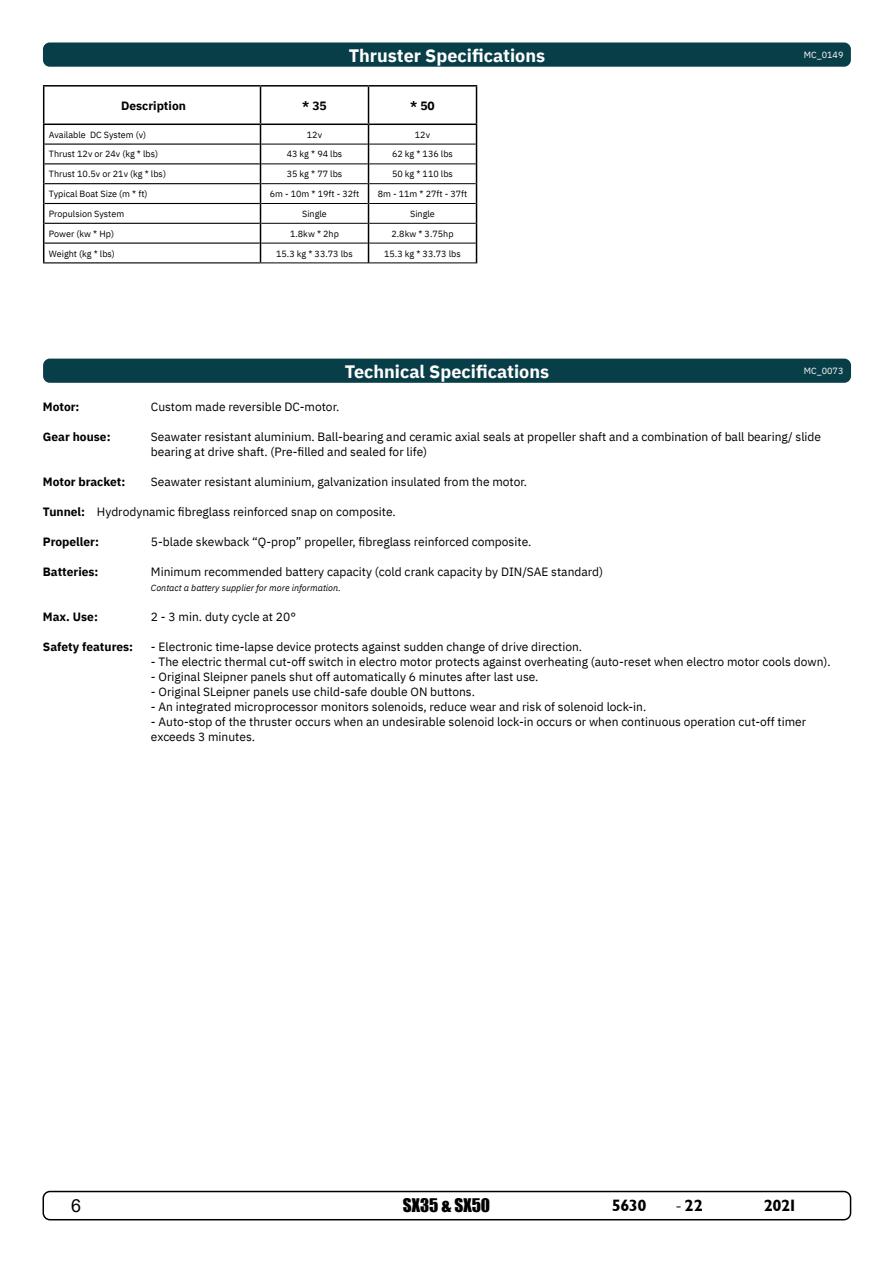
<style>
.page{position:relative;width:893px;height:1263px;background:#fff}
.page>*{position:absolute;margin:0;border:0;box-sizing:border-box;transform-origin:0 0}
.t1{font:700 18px "IBM Plex Sans";color:#fff}
.t2{font:18px "Arial";color:#000}
.t3{font:17.25px "Impact";color:#000}
.t4{font:16.5px "Garrison Sans BOLD";letter-spacing:-.03em;color:#000}
.t5{font:12px/15px "IBM Plex Sans";color:#000}
.t6{font:700 12px "IBM Plex Sans";color:#000}
.t7{font:9px "IBM Plex Sans";color:#000}
.t8{font:italic 9px "IBM Plex Sans";color:#000}
.t9{font:9px "IBM Plex Sans";color:#fff}
.s1{font-weight:700}
.s2{font-family:"Minion Pro";font-size:18px}
</style>
<div class="page">
<div style="left:43px;top:1191px;width:808px;height:29px;border:2px solid #000;border-radius:7px"></div>
<div style="left:43px;top:359px;width:808px;height:24px;background:#083e48;border-radius:7px"></div>
<div style="left:43px;top:42px;width:808px;height:25px;background:#083e48;border-radius:7px"></div>
<hr style="left:44px;top:144px;width:216px;height:1px;background:#000">
<hr style="left:44px;top:163px;width:216px;height:1px;background:#000">
<hr style="left:44px;top:183px;width:216px;height:1px;background:#000">
<hr style="left:44px;top:203px;width:216px;height:1px;background:#000">
<hr style="left:44px;top:223px;width:216px;height:1px;background:#000">
<hr style="left:44px;top:243px;width:216px;height:1px;background:#000">
<hr style="left:43px;top:262px;width:217px;height:1px;background:#000">
<hr style="left:43px;top:124px;width:217px;height:1px;background:#000">
<hr style="left:260px;top:124px;width:108px;height:1px;background:#000">
<hr style="left:368px;top:124px;width:109px;height:1px;background:#000">
<hr style="left:43px;top:85px;width:217px;height:2px;background:#000">
<hr style="left:43px;top:87px;width:1px;height:37px;background:#000">
<svg style="left:43px;top:125px;width:1px;height:137px"></svg>
<hr style="left:261px;top:144px;width:107px;height:1px;background:#000">
<hr style="left:369px;top:144px;width:107px;height:1px;background:#000">
<hr style="left:261px;top:164px;width:107px;height:1px;background:#000">
<hr style="left:369px;top:164px;width:107px;height:1px;background:#000">
<hr style="left:261px;top:183px;width:107px;height:1px;background:#000">
<hr style="left:369px;top:183px;width:107px;height:1px;background:#000">
<hr style="left:261px;top:203px;width:107px;height:1px;background:#000">
<hr style="left:369px;top:203px;width:107px;height:1px;background:#000">
<hr style="left:261px;top:223px;width:107px;height:1px;background:#000">
<hr style="left:369px;top:223px;width:107px;height:1px;background:#000">
<hr style="left:261px;top:243px;width:107px;height:1px;background:#000">
<hr style="left:369px;top:243px;width:107px;height:1px;background:#000">
<hr style="left:260px;top:263px;width:108px;height:1px;background:#000">
<hr style="left:368px;top:263px;width:109px;height:1px;background:#000">
<hr style="left:260px;top:85px;width:108px;height:2px;background:#000">
<hr style="left:260px;top:87px;width:1px;height:37px;background:#000">
<hr style="left:368px;top:85px;width:109px;height:2px;background:#000">
<hr style="left:368px;top:87px;width:1px;height:37px;background:#000">
<hr style="left:476px;top:87px;width:1px;height:37px;background:#000">
<svg style="left:260px;top:125px;width:1px;height:137px"></svg>
<svg style="left:368px;top:125px;width:1px;height:138px"></svg>
<svg style="left:476px;top:125px;width:1px;height:138px"></svg>
<p class="t1" style="left:349px;top:41px;width:198px">Thruster Specifications</p>
<p class="t9" style="left:804px;top:48px;width:41px">MC_0149</p>
<p class="t6" style="left:121px;top:96px;width:66px">Description</p>
<p class="t6" style="left:302px;top:96px;width:26px">* 35</p>
<p class="t6" style="left:410px;top:96px;width:26px">* 50</p>
<p class="t7" style="left:49px;top:128px;width:99px">Available DC System (v)</p>
<p class="t7" style="left:307px;top:128px;width:17px">12v</p>
<p class="t7" style="left:415px;top:128px;width:17px">12v</p>
<p class="t7" style="left:49px;top:147px;width:111px">Thrust 12v or 24v (kg * lbs)</p>
<p class="t7" style="left:287px;top:147px;width:57px">43 kg * 94 lbs</p>
<p class="t7" style="left:392px;top:147px;width:63px">62 kg * 136 lbs</p>
<p class="t7" style="left:49px;top:167px;width:119px">Thrust 10.5v or 21v (kg * lbs)</p>
<p class="t7" style="left:287px;top:167px;width:57px">35 kg * 77 lbs</p>
<p class="t7" style="left:392px;top:167px;width:63px">50 kg * 110 lbs</p>
<p class="t7" style="left:49px;top:187px;width:100px">Typical Boat Size (m * ft)</p>
<p class="t7" style="left:270px;top:187px;width:91px">6m - 10m * 19ft - 32ft</p>
<p class="t7" style="left:378px;top:187px;width:91px">8m - 11m * 27ft - 37ft</p>
<p class="t7" style="left:49px;top:207px;width:77px">Propulsion System</p>
<p class="t7" style="left:302px;top:207px;width:26px">Single</p>
<p class="t7" style="left:410px;top:207px;width:26px">Single</p>
<p class="t7" style="left:49px;top:227px;width:67px">Power (kw * Hp)</p>
<p class="t7" style="left:290px;top:227px;width:50px">1.8kw * 2hp</p>
<p class="t7" style="left:391px;top:227px;width:64px">2.8kw * 3.75hp</p>
<p class="t7" style="left:49px;top:246px;width:68px">Weight (kg * lbs)</p>
<p class="t7" style="left:276px;top:246px;width:78px">15.3 kg * 33.73 lbs</p>
<p class="t7" style="left:384px;top:246px;width:78px">15.3 kg * 33.73 lbs</p>
<p class="t1" style="left:345px;top:357px;width:206px">Technical Specifications</p>
<p class="t9" style="left:804px;top:364px;width:41px">MC_0073</p>
<p class="t6" style="left:43px;top:397px;width:38px">Motor:</p>
<p class="t5" style="left:151px;top:398px;width:190px">Custom made reversible DC-motor.</p>
<p class="t6" style="left:43px;top:427px;width:69px">Gear house:</p>
<p class="t5" style="left:151px;top:428px;width:672px">Seawater resistant aluminium. Ball-bearing and ceramic axial seals at propeller shaft and a combination of ball bearing/ slide bearing at drive shaft. (Pre-filled and sealed for life)</p>
<p class="t6" style="left:43px;top:472px;width:84px">Motor bracket:</p>
<p class="t5" style="left:151px;top:473px;width:378px">Seawater resistant aluminium, galvanization insulated from the motor.</p>
<p class="t5" style="left:43px;top:503px;width:354px"><span class="s1">Tunnel:</span> Hydrodynamic fibreglass reinforced snap on composite.</p>
<p class="t6" style="left:43px;top:532px;width:58px">Propeller:</p>
<p class="t5" style="left:151px;top:533px;width:382px">5-blade skewback “Q-prop” propeller, fibreglass reinforced composite.</p>
<p class="t6" style="left:43px;top:562px;width:57px">Batteries:</p>
<p class="t5" style="left:151px;top:563px;width:454px">Minimum recommended battery capacity (cold crank capacity by DIN/SAE standard)</p>
<p class="t8" style="left:151px;top:580px;width:191px">Contact a battery supplier for more information.</p>
<p class="t6" style="left:43px;top:607px;width:57px">Max. Use:</p>
<p class="t5" style="left:151px;top:608px;width:147px">2 - 3 min. duty cycle at 20°</p>
<p class="t6" style="left:43px;top:637px;width:92px">Safety features:</p>
<p class="t5" style="left:151px;top:638px;width:433px">- Electronic time-lapse device protects against sudden change of drive direction.</p>
<p class="t5" style="left:151px;top:653px;width:681px">- The electric thermal cut-off switch in electro motor protects against overheating (auto-reset when electro motor cools down).</p>
<p class="t5" style="left:151px;top:668px;width:389px">- Original Sleipner panels shut off automatically 6 minutes after last use.</p>
<p class="t5" style="left:151px;top:683px;width:325px">- Original SLeipner panels use child-safe double ON buttons.</p>
<p class="t5" style="left:151px;top:698px;width:497px">- An integrated microprocessor monitors solenoids, reduce wear and risk of solenoid lock-in.</p>
<p class="t5" style="left:151px;top:713px;width:657px">- Auto-stop of the thruster occurs when an undesirable solenoid lock-in occurs or when continuous operation cut-off timer exceeds 3 minutes.</p>
<h1 class="t2" style="left:71px;top:1193px;width:12px">6</h1>
<h2 class="t3" style="left:403px;top:1192px;width:89px">SX35 &amp; SX50</h2>
<h3 class="t4" style="left:612px;top:1196px;width:36px">5630</h3>
<h3 class="t4" style="left:675px;top:1196px;width:29px"><span class="s2">-</span>22</h3>
<h3 class="t4" style="left:764px;top:1196px;width:35px">2021</h3>
</div>
